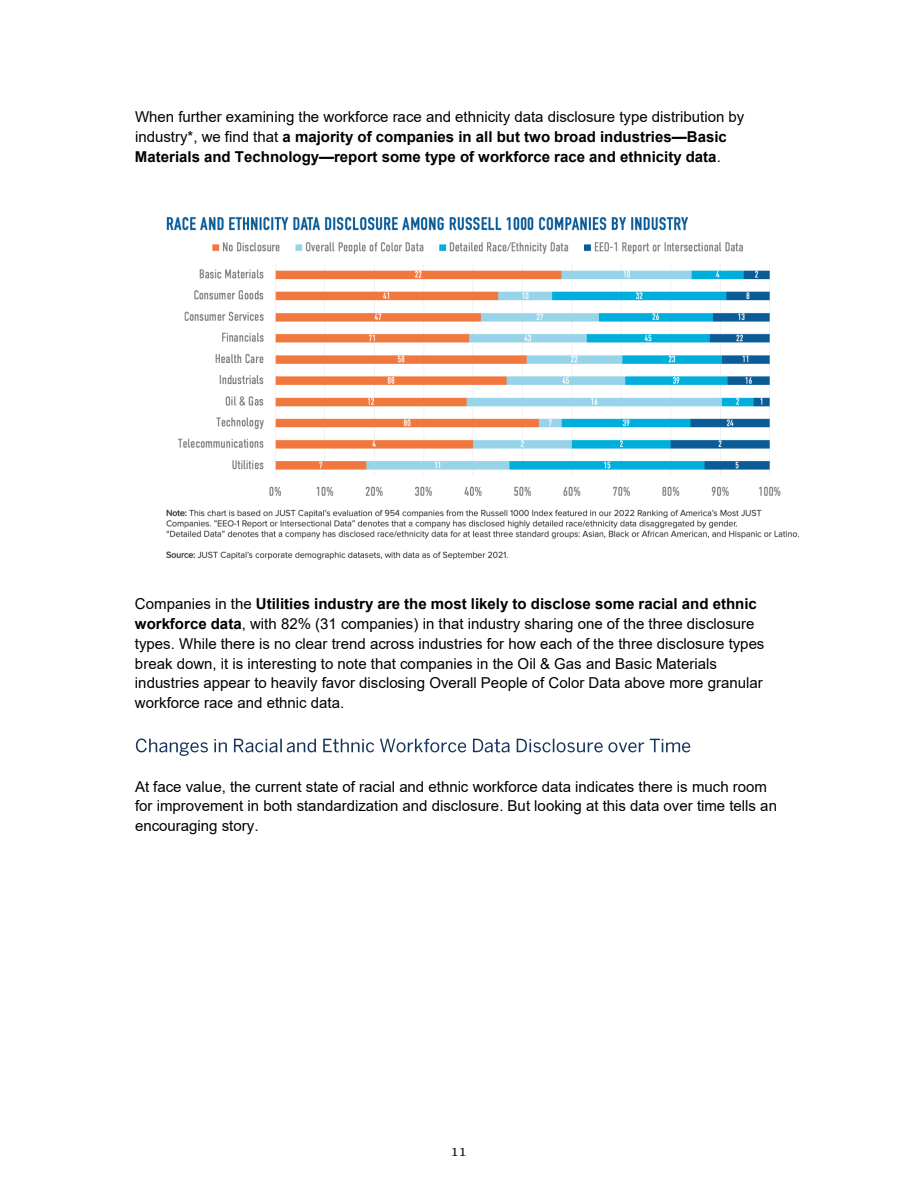
<style>
.page{position:relative;width:918px;height:1188px;background:#fff}
.page>*{position:absolute;margin:0;border:0;box-sizing:border-box;transform-origin:0 0}
.t1{font:18px "Minion Pro";color:#231f20}
.t2{font:15px/19.8px "Arial";color:#000}
.t3{font:700 15px/19.8px "Arial";color:#000}
.s1{font-weight:400}
.s2{font-style:inherit}
.s3{font-weight:700}
</style>
<div class="page">
<img style="left:135px;top:738px;width:152px;height:18px">
<img style="left:287px;top:738px;width:404px;height:15px">
<img style="left:166px;top:216px;width:633px;height:344px">
<p class="t3" style="left:135px;top:107px;width:611px"><span class="s1">When further examining the workforce race and ethnicity data disclosure type distribution by industry*, we find that</span> a majority of companies in all but two broad industries<span class="s2">—</span>Basic<br>Materials and Technology<span class="s2">—</span>report some type of workforce race and ethnicity data<span class="s1">.</span></p>
<p class="t2" style="left:135px;top:594px;width:631px">Companies in the <span class="s3">Utilities industry are the most likely to disclose some racial and ethnic workforce data</span>, with 82% (31 companies) in that industry sharing one of the three disclosure types. While there is no clear trend across industries for how each of the three disclosure types break down, it is interesting to note that companies in the Oil &amp; Gas and Basic Materials industries appear to heavily favor disclosing Overall People of Color Data above more granular workforce race and ethnic data.</p>
<p class="t2" style="left:135px;top:776px;width:644px">At face value, the current state of racial and ethnic workforce data indicates there is much room for improvement in both standardization and disclosure. But looking at this data over time tells an encouraging story.</p>
<p class="t1" style="left:451px;top:1138px;width:18px">11</p>
</div>
